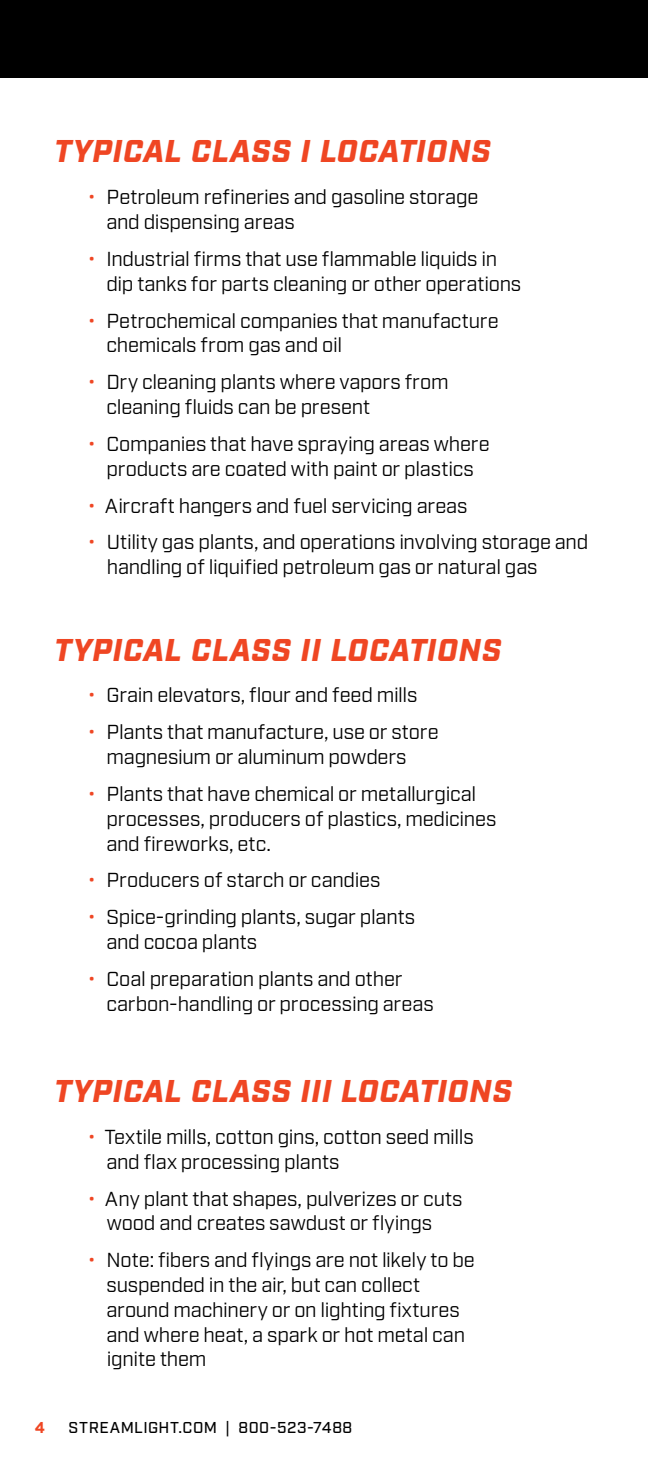
<style>
.page{position:relative;width:648px;height:1458px;background:#fff}
.page>*{position:absolute;margin:0;border:0;box-sizing:border-box;transform-origin:0 0}
.t1{font:italic 900 31.5px "Industry";letter-spacing:.03em;color:#ef4623}
.t2{font:20.25px/24.8px "Industry";letter-spacing:-.01em;color:#000}
.t3{font:500 15.75px "Industry";letter-spacing:.03em;color:#000}
.t4{font:700 15.75px "Industry";color:#ef4623}
.s1{color:#ef4623}
</style>
<div class="page">
<div style="left:0;top:0;width:648px;height:78px;background:#000"></div>
<h1 class="t1" style="left:54px;top:133px;width:438px">TYPICAL CLASS I LOCATIONS</h1>
<p class="t2" style="left:106px;top:185px;width:374px;text-indent:-19px"><span class="s1">•</span> Petroleum refineries and gasoline storage and dispensing areas</p>
<p class="t2" style="left:106px;top:247px;width:416px;text-indent:-19px"><span class="s1">•</span> Industrial firms that use flammable liquids in dip tanks for parts cleaning or other operations</p>
<p class="t2" style="left:106px;top:309px;width:394px;text-indent:-19px"><span class="s1">•</span> Petrochemical companies that manufacture chemicals from gas and oil</p>
<p class="t2" style="left:106px;top:370px;width:344px;text-indent:-19px"><span class="s1">•</span> Dry cleaning plants where vapors from cleaning fluids can be present</p>
<p class="t2" style="left:87px;top:432px;width:404px;text-align:center"><span class="s1">•</span> Companies that have spraying areas where products are coated with paint or plastics</p>
<p class="t2" style="left:87px;top:494px;width:382px"><span class="s1">•</span> Aircraft hangers and fuel servicing areas</p>
<p class="t2" style="left:107px;top:530px;width:483px;text-indent:-19px"><span class="s1">•</span> Utility gas plants, and operations involving storage and handling of liquified petroleum gas or natural gas</p>
<h1 class="t1" style="left:54px;top:631px;width:449px">TYPICAL CLASS II LOCATIONS</h1>
<p class="t2" style="left:87px;top:684px;width:332px"><span class="s1">•</span> Grain elevators, flour and feed mills</p>
<p class="t2" style="left:107px;top:720px;width:334px;text-indent:-19px"><span class="s1">•</span> Plants that manufacture, use or store magnesium or aluminum powders</p>
<p class="t2" style="left:106px;top:782px;width:392px;text-indent:-19px"><span class="s1">•</span> Plants that have chemical or metallurgical processes, producers of plastics, medicines and fireworks, etc.</p>
<p class="t2" style="left:87px;top:868px;width:295px"><span class="s1">•</span> Producers of starch or candies</p>
<p class="t2" style="left:106px;top:905px;width:310px;text-indent:-19px"><span class="s1">•</span> Spice-grinding plants, sugar plants and cocoa plants</p>
<p class="t2" style="left:106px;top:967px;width:329px;text-indent:-19px"><span class="s1">•</span> Coal preparation plants and other carbon-handling or processing areas</p>
<h1 class="t1" style="left:54px;top:1072px;width:459px">TYPICAL CLASS III LOCATIONS</h1>
<p class="t2" style="left:106px;top:1125px;width:369px;text-indent:-19px"><span class="s1">•</span> Textile mills, cotton gins, cotton seed mills and flax processing plants</p>
<p class="t2" style="left:87px;top:1187px;width:377px;text-align:center"><span class="s1">•</span> Any plant that shapes, pulverizes or cuts wood and creates sawdust or flyings</p>
<p class="t2" style="left:106px;top:1248px;width:370px;text-indent:-19px"><span class="s1">•</span> Note: fibers and flyings are not likely to be suspended in the air, but can collect around machinery or on lighting fixtures and where heat, a spark or hot metal can ignite them</p>
<p class="t4" style="left:35px;top:1418px;width:12px">4</p>
<p class="t3" style="left:69px;top:1418px;width:285px">STREAMLIGHT.COM | 800-523-7488</p>
</div>
